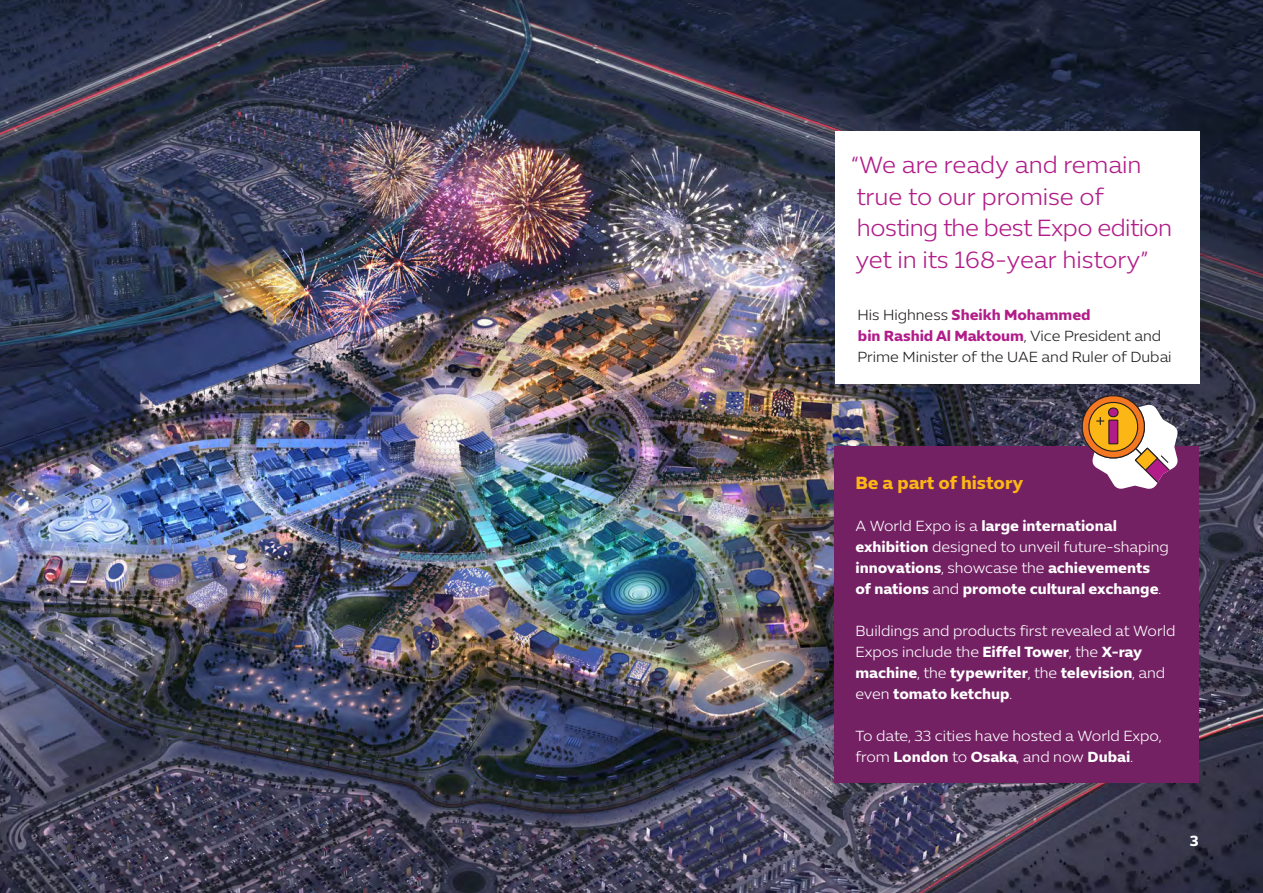
<style>
.page{position:relative;width:1263px;height:893px;background:#fff}
.page>*{position:absolute;margin:0;border:0;box-sizing:border-box;transform-origin:0 0}
.Headline_-_Secondary{font:300 24px/31.5px "Expo Sans Std";letter-spacing:-.005em;color:#b11c89}
.Subhead{font:700 18px "Expo Sans Std";color:#fcb615}
.Body_Copy{font:300 15px/21px "Expo Sans Std";color:#fff}
.Body_Copy-2{font:700 15px/21px "Expo Sans Std";color:#fff}
.Body_Copy-3{font:300 15px/21px "Expo Sans Std";color:#231f20}
.s1{font-weight:700;color:#b11c89}
.s2{font-weight:300}
.s3{font-weight:700}
</style>
<div class="page">
<img style="left:0;top:0;width:1263px;height:893px">
<div style="left:834px;top:446px;width:364px;height:336px;background:#742164"></div>
<div style="left:835px;top:131px;width:364px;height:252px;background:#fff"></div>
<svg style="left:1077px;top:394px;width:101px;height:95px"></svg>
<p class="Headline_-_Secondary" style="left:851px;top:149px;width:323px">“We are ready and remain true to our promise of hosting the best Expo edition yet in its 168-year history”</p>
<p class="Body_Copy-3" style="left:857px;top:305px;width:316px">His Highness <span class="s1">Sheikh Mohammed<br>bin Rashid Al Maktoum</span>, Vice President and<br>Prime Minister of the UAE and Ruler of Dubai</p>
<p class="Subhead" style="left:855px;top:471px;width:169px">Be a part of history</p>
<p class="Body_Copy-2" style="left:855px;top:514px;width:315px"><span class="s2">A World Expo is a</span> large international exhibition <span class="s2">designed to unveil future-shaping </span>innovations<span class="s2">, showcase the</span> achievements of nations <span class="s2">and</span> promote cultural exchange<span class="s2">.</span></p>
<p class="Body_Copy" style="left:855px;top:620px;width:321px">Buildings and products first revealed at World Expos include the <span class="s3">Eiffel Tower</span>, the <span class="s3">X-ray machine</span>, the <span class="s3">typewriter</span>, the <span class="s3">television</span>, and even <span class="s3">tomato ketchup</span>.</p>
<p class="Body_Copy" style="left:855px;top:725px;width:307px">To date, 33 cities have hosted a World Expo, from <span class="s3">London</span> to <span class="s3">Osaka</span>, and now <span class="s3">Dubai</span>.</p>
<p class="Body_Copy-2" style="left:1190px;top:829px;width:10px">3</p>
</div>
